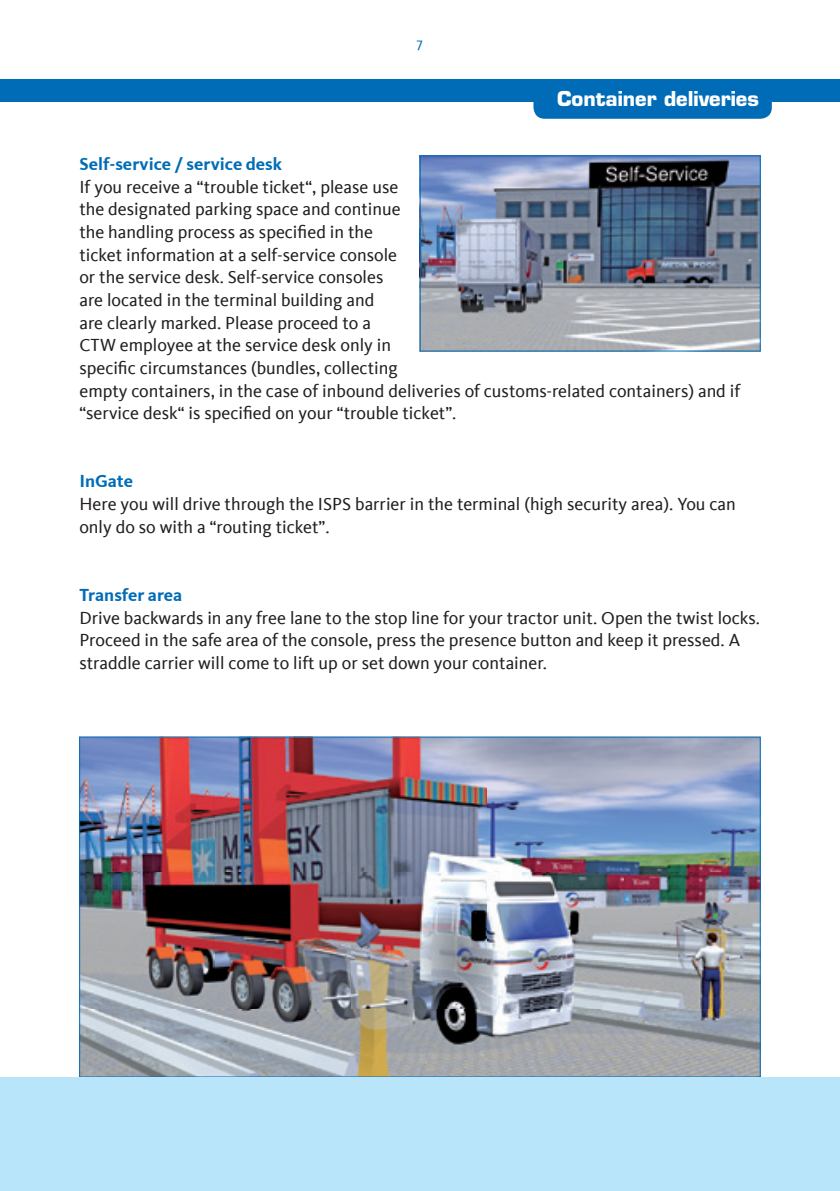
<style>
.page{position:relative;width:840px;height:1191px;background:#fff}
.page>*{position:absolute;margin:0;border:0;box-sizing:border-box;transform-origin:0 0}
.t1{font:700 20px "Eurostile LT Std";color:#fff}
.t2{font:18px/22.6px "CDU Kievit Tab";color:#231f20}
.t3{font:14px "CDU Kievit Tab";color:#006cb7}
.s1{font-weight:700;color:#006cb7}
</style>
<div class="page">
<img style="left:421px;top:158px;width:337px;height:191px">
<div style="left:419px;top:156px;width:341px;height:195px;border:1px solid #006cb7"></div>
<img style="left:81px;top:739px;width:677px;height:336px">
<div style="left:0;top:79px;width:839px;height:23px;background:#006cb7"></div>
<div style="left:0;top:1077px;width:839px;height:114px;background:#b9e5fa"></div>
<div style="left:533px;top:79px;width:238px;height:40px;background:#006cb7;border-radius:11px"></div>
<p class="t3" style="left:416px;top:37px;width:9px">7</p>
<p class="t1" style="left:556px;top:87px;width:203px">container deliveries</p>
<p class="t2" style="left:79px;top:153px;width:662px"><span class="s1">Self-service / service desk<br></span>If you receive a “trouble ticket“, please use<br>the designated parking space and continue<br>the handling process as specified in the<br>ticket information at a self-service console<br>or the service desk. Self-service consoles<br>are located in the terminal building and<br>are clearly marked. Please proceed to a<br>CTW employee at the service desk only in<br>specific circumstances (bundles, collecting<br>empty containers, in the case of inbound deliveries of customs-related containers) and if “service desk“ is specified on your “trouble ticket”.</p>
<p class="t2" style="left:79px;top:470px;width:657px"><span class="s1">InGate<br></span>Here you will drive through the ISPS barrier in the terminal (high security area). You can only do so with a “routing ticket”.</p>
<p class="t2" style="left:79px;top:584px;width:681px"><span class="s1">Transfer area<br></span>Drive backwards in any free lane to the stop line for your tractor unit. Open the twist locks.<br>Proceed in the safe area of the console, press the presence button and keep it pressed. A straddle carrier will come to lift up or set down your container.</p>
</div>
